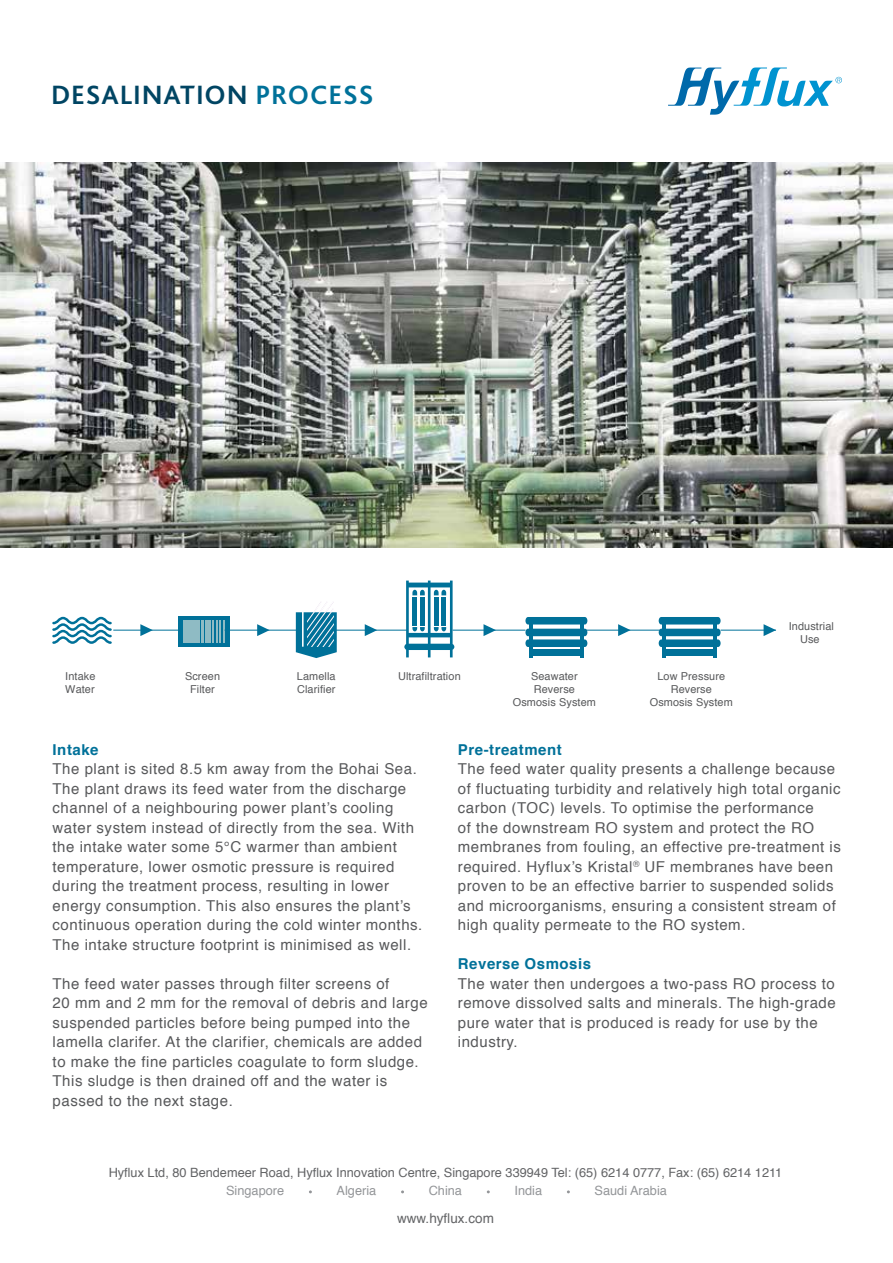
<style>
.page{position:relative;width:893px;height:1263px;background:#fff}
.page>*{position:absolute;margin:0;border:0;box-sizing:border-box;transform-origin:0 0}
.t1{font:700 27.75px "Bliss 2";letter-spacing:.03em;color:#004563}
.t2{font:15px/19.5px "Helvetica";letter-spacing:.035em;color:#58595b}
.t3{font:700 15px "Helvetica";letter-spacing:.035em;color:#007199}
.t4{font:13.5px "Helvetica";color:#636466}
.t5{font:12.75px "Helvetica";color:#636466}
.t6{font:12.75px "Helvetica";color:#939598}
.t7{font:10.95px/13px "Helvetica";letter-spacing:.01em;color:#58595b;text-align:center}
.s1{color:#007199}
</style>
<div class="page">
<svg style="left:668px;top:67px;width:174px;height:48px"></svg>
<img style="left:0;top:162px;width:893px;height:385px">
<hr style="left:113px;top:630px;width:67px;height:1px;background:#007199">
<svg style="left:140px;top:624px;width:13px;height:12px"></svg>
<svg style="left:178px;top:616px;width:51px;height:30px"></svg>
<hr style="left:183px;top:620px;width:4px;height:22px;background:#8fbbc4">
<hr style="left:186px;top:620px;width:4px;height:22px;background:#8fbbc4">
<hr style="left:190px;top:620px;width:3px;height:22px;background:#8fbbc4">
<hr style="left:194px;top:620px;width:3px;height:22px;background:#8fbbc4">
<hr style="left:197px;top:620px;width:3px;height:22px;background:#8fbbc4">
<hr style="left:201px;top:620px;width:3px;height:22px;background:#8fbbc4">
<hr style="left:205px;top:620px;width:2px;height:22px;background:#8fbbc4">
<hr style="left:209px;top:620px;width:2px;height:22px;background:#8fbbc4">
<hr style="left:212px;top:620px;width:2px;height:22px;background:#8fbbc4">
<hr style="left:216px;top:620px;width:2px;height:22px;background:#8fbbc4">
<svg style="left:220px;top:620px;width:5px;height:22px"></svg>
<svg style="left:52px;top:617px;width:60px;height:27px"></svg>
<hr style="left:335px;top:630px;width:72px;height:1px;background:#007199">
<hr style="left:721px;top:630px;width:55px;height:1px;background:#007199">
<svg style="left:365px;top:624px;width:12px;height:12px"></svg>
<svg style="left:764px;top:624px;width:12px;height:12px"></svg>
<hr style="left:453px;top:630px;width:72px;height:1px;background:#007199">
<svg style="left:483px;top:624px;width:13px;height:12px"></svg>
<hr style="left:585px;top:630px;width:75px;height:1px;background:#007199">
<svg style="left:618px;top:624px;width:13px;height:12px"></svg>
<svg style="left:404px;top:580px;width:50px;height:77px"></svg>
<svg style="left:525px;top:617px;width:62px;height:30px"></svg>
<hr style="left:529px;top:617px;width:3px;height:40px;background:#007199">
<hr style="left:580px;top:617px;width:4px;height:40px;background:#007199">
<div style="left:529px;top:650px;width:55px;height:6px;background:#007199"></div>
<svg style="left:659px;top:617px;width:62px;height:30px"></svg>
<hr style="left:662px;top:617px;width:3px;height:40px;background:#007199">
<hr style="left:714px;top:617px;width:3px;height:40px;background:#007199">
<div style="left:662px;top:650px;width:55px;height:6px;background:#007199"></div>
<hr style="left:225px;top:630px;width:72px;height:1px;background:#007199">
<svg style="left:257px;top:624px;width:13px;height:12px"></svg>
<svg style="left:296px;top:602px;width:41px;height:56px"></svg>
<h1 class="t1" style="left:51px;top:78px;width:324px">DESALINATION <span class="s1">PROCESS</span></h1>
<p class="t7" style="left:65px;top:670px;width:32px;text-align:left">Intake<br>Water</p>
<p class="t7" style="left:185px;top:670px;width:37px">Screen<br>Filter</p>
<p class="t7" style="left:297px;top:670px;width:40px;text-align:left">Lamella<br>Clarifier</p>
<p class="t7" style="left:398px;top:670px;width:64px">Ultrafiltration</p>
<p class="t7" style="left:513px;top:670px;width:85px">Seawater<br>Reverse<br>Osmosis System</p>
<p class="t7" style="left:650px;top:670px;width:85px">Low Pressure<br>Reverse<br>Osmosis System</p>
<p class="t7" style="left:789px;top:620px;width:47px">Industrial<br>Use</p>
<p class="t3" style="left:53px;top:737px;width:47px">Intake</p>
<p class="t2" style="left:53px;top:759px;width:371px">The plant is sited 8.5 km away from the Bohai Sea.<br>The plant draws its feed water from the discharge channel of a neighbouring power plant’s cooling water system instead of directly from the sea. With the intake water some 5°C warmer than ambient temperature, lower osmotic pressure is required during the treatment process, resulting in lower energy consumption. This also ensures the plant’s continuous operation during the cold winter months.<br>The intake structure footprint is minimised as well.</p>
<p class="t2" style="left:53px;top:974px;width:377px">The feed water passes through filter screens of<br>20 mm and 2 mm for the removal of debris and large suspended particles before being pumped into the lamella clarifer. At the clarifier, chemicals are added to make the fine particles coagulate to form sludge.<br>This sludge is then drained off and the water is passed to the next stage.</p>
<p class="t3" style="left:458px;top:737px;width:105px">Pre-treatment</p>
<p class="t2" style="left:458px;top:759px;width:385px">The feed water quality presents a challenge because of fluctuating turbidity and relatively high total organic carbon (TOC) levels. To optimise the performance<br>of the downstream RO system and protect the RO membranes from fouling, an effective pre-treatment is required. Hyflux’s Kristal<sup>®</sup> UF membranes have been proven to be an effective barrier to suspended solids and microorganisms, ensuring a consistent stream of high quality permeate to the RO system.</p>
<p class="t3" style="left:458px;top:952px;width:135px">Reverse Osmosis</p>
<p class="t2" style="left:458px;top:974px;width:379px">The water then undergoes a two-pass RO process to remove dissolved salts and minerals. The high-grade pure water that is produced is ready for use by the industry.</p>
<p class="t5" style="left:109px;top:1162px;width:675px">Hyflux Ltd, 80 Bendemeer Road, Hyflux Innovation Centre, Singapore 339949 Tel: (65) 6214 0777, Fax: (65) 6214 1211</p>
<p class="t4" style="left:397px;top:1207px;width:98px">www.hyflux.com</p>
<p class="t6" style="left:226px;top:1181px;width:60px">Singapore</p>
<p class="t6" style="left:337px;top:1181px;width:41px">Algeria</p>
<p class="t6" style="left:429px;top:1181px;width:35px">China</p>
<p class="t6" style="left:514px;top:1181px;width:29px">India</p>
<p class="t6" style="left:595px;top:1181px;width:74px">Saudi Arabia</p>
</div>
